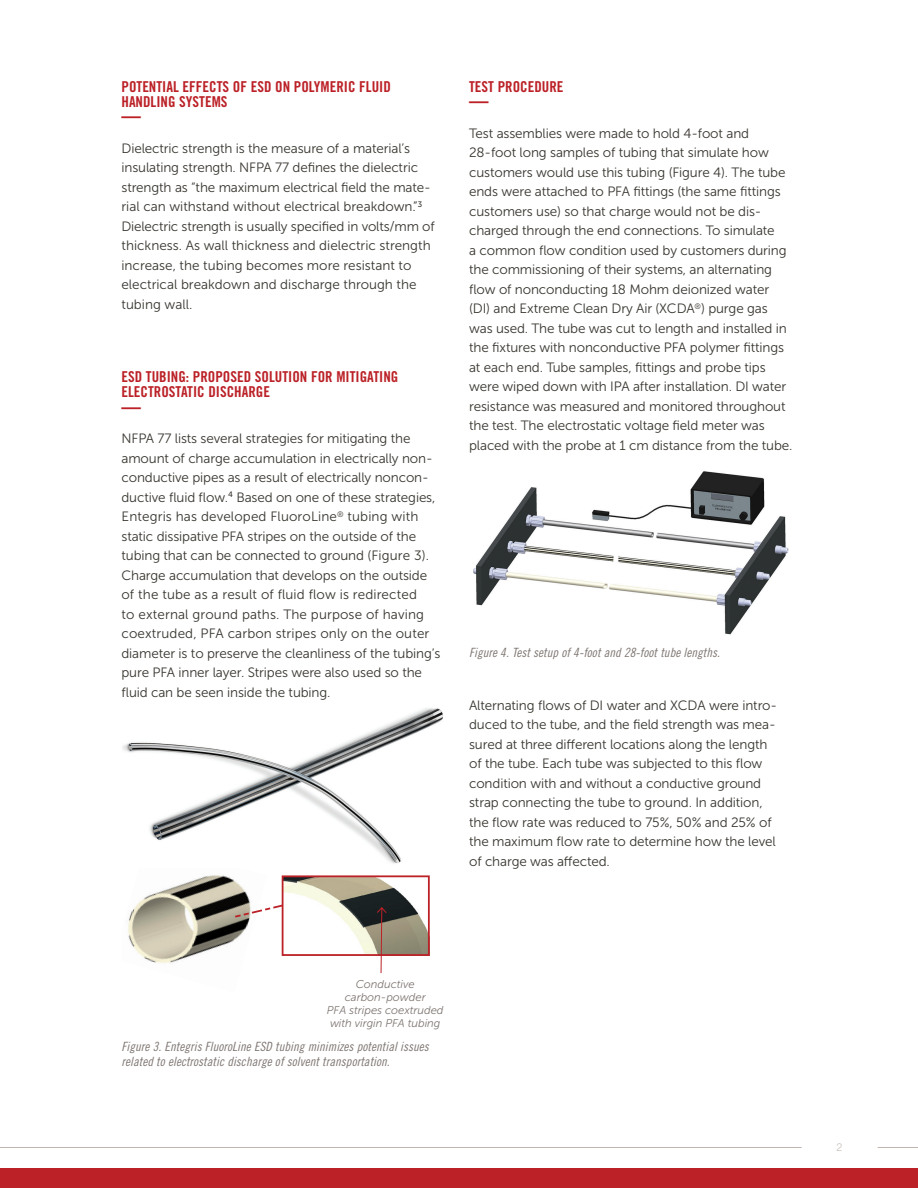
<style>
.page{position:relative;width:918px;height:1188px;background:#fff}
.page>*{position:absolute;margin:0;border:0;box-sizing:border-box;transform-origin:0 0}
.t1{font:700 expanded 20.25px "Trade Gothic LT Std";color:#bb2127;scale:.96 1}
.t2{font:15px/15px "Trade Gothic LT Std Bd Cn 20";color:#bb2127}
.t3{font:13.5px/19.5px "Museo Sans 300";letter-spacing:-.01em;color:#38352f}
.t4{font:12.75px/14.7px "Trade Gothic LT Std Cn 18 Obl";letter-spacing:.005em;color:#7e7672}
.t5{font:italic 11.25px/12.9px "Museo Sans 300";letter-spacing:-.005em;color:#7e7672;text-align:center}
.t6{font:300 10.5px "Trade Gothic LT Std";color:#c0b5ae}
</style>
<div class="page">
<div style="left:0;top:1168px;width:918px;height:20px;background:#bb2127"></div>
<hr style="left:878px;top:1147px;width:40px;height:1px;background:#c0b5ae">
<hr style="left:0;top:1147px;width:802px;height:1px;background:#c0b5ae">
<img style="left:122px;top:708px;width:321px;height:156px">
<img style="left:128px;top:875px;width:122px;height:88px">
<svg style="left:234px;top:894px;width:48px;height:25px"></svg>
<img style="left:285px;top:878px;width:142px;height:75px">
<div style="left:282px;top:875px;width:148px;height:81px;border:2px solid #bb2127"></div>
<svg style="left:376px;top:907px;width:11px;height:66px"></svg>
<img style="left:473px;top:471px;width:316px;height:164px">
<p class="t2" style="left:122px;top:79px;width:271px">POTENTIAL EFFECTS OF ESD ON POLYMERIC FLUID<br>HANDLING SYSTEMS</p>
<h1 class="t1" style="left:122px;top:103px;width:22px">—</h1>
<p class="t3" style="left:122px;top:139px;width:315px">Dielectric strength is the measure of a material’s insulating strength. NFPA 77 defines the dielectric strength as “the maximum electrical field the mate&shy;rial can withstand without electrical breakdown.”<sup>3<br></sup>Dielectric strength is usually specified in volts/mm of thickness. As wall thickness and dielectric strength increase, the tubing becomes more resistant to electrical breakdown and discharge through the tubing wall.</p>
<p class="t2" style="left:122px;top:369px;width:278px">ESD TUBING: PROPOSED SOLUTION FOR MITIGATING<br>ELECTROSTATIC DISCHARGE</p>
<h1 class="t1" style="left:122px;top:393px;width:22px">—</h1>
<p class="t3" style="left:122px;top:429px;width:320px">NFPA 77 lists several strategies for mitigating the amount of charge accumulation in electrically non&shy;conductive pipes as a result of electrically noncon&shy;ductive fluid flow.<sup>4</sup> Based on one of these strategies, Entegris has developed FluoroLine<sup>®</sup> tubing with static dissipative PFA stripes on the outside of the tubing that can be connected to ground (Figure 3).<br>Charge accumulation that develops on the outside of the tube as a result of fluid flow is redirected<br>to external ground paths. The purpose of having coextruded, PFA carbon stripes only on the outer diameter is to preserve the cleanliness of the tubing’s pure PFA inner layer. Stripes were also used so the fluid can be seen inside the tubing.</p>
<p class="t2" style="left:469px;top:79px;width:96px">TEST PROCEDURE</p>
<h1 class="t1" style="left:469px;top:88px;width:22px">—</h1>
<p class="t3" style="left:469px;top:124px;width:325px">Test assemblies were made to hold 4-foot and 28-foot long samples of tubing that simulate how customers would use this tubing (Figure 4). The tube ends were attached to PFA fittings (the same fittings customers use) so that charge would not be dis&shy;charged through the end connections. To simulate<br>a common flow condition used by customers during the commissioning of their systems, an alternating flow of nonconducting 18 Mohm deionized water (DI) and Extreme Clean Dry Air (XCDA<sup>®</sup>) purge gas was used. The tube was cut to length and installed in the fixtures with nonconductive PFA polymer fittings at each end. Tube samples, fittings and probe tips were wiped down with IPA after installation. DI water resistance was measured and monitored throughout the test. The electrostatic voltage field meter was placed with the probe at 1 cm distance from the tube.</p>
<p class="t4" style="left:469px;top:646px;width:253px">Figure 4. Test setup of 4-foot and 28-foot tube lengths.</p>
<p class="t3" style="left:469px;top:696px;width:310px">Alternating flows of DI water and XCDA were intro&shy;duced to the tube, and the field strength was mea&shy;sured at three different locations along the length of the tube. Each tube was subjected to this flow condition with and without a conductive ground strap connecting the tube to ground. In addition, the flow rate was reduced to 75%, 50% and 25% of the maximum flow rate to determine how the level of charge was affected.</p>
<p class="t5" style="left:327px;top:978px;width:118px">Conductive carbon-powder<br>PFA stripes coextruded with virgin PFA tubing</p>
<p class="t4" style="left:122px;top:1039px;width:309px">Figure 3. Entegris FluoroLine ESD tubing minimizes potential issues related to electrostatic discharge of solvent transportation.</p>
<p class="t6" style="left:837px;top:1141px;width:7px">2</p>
</div>
